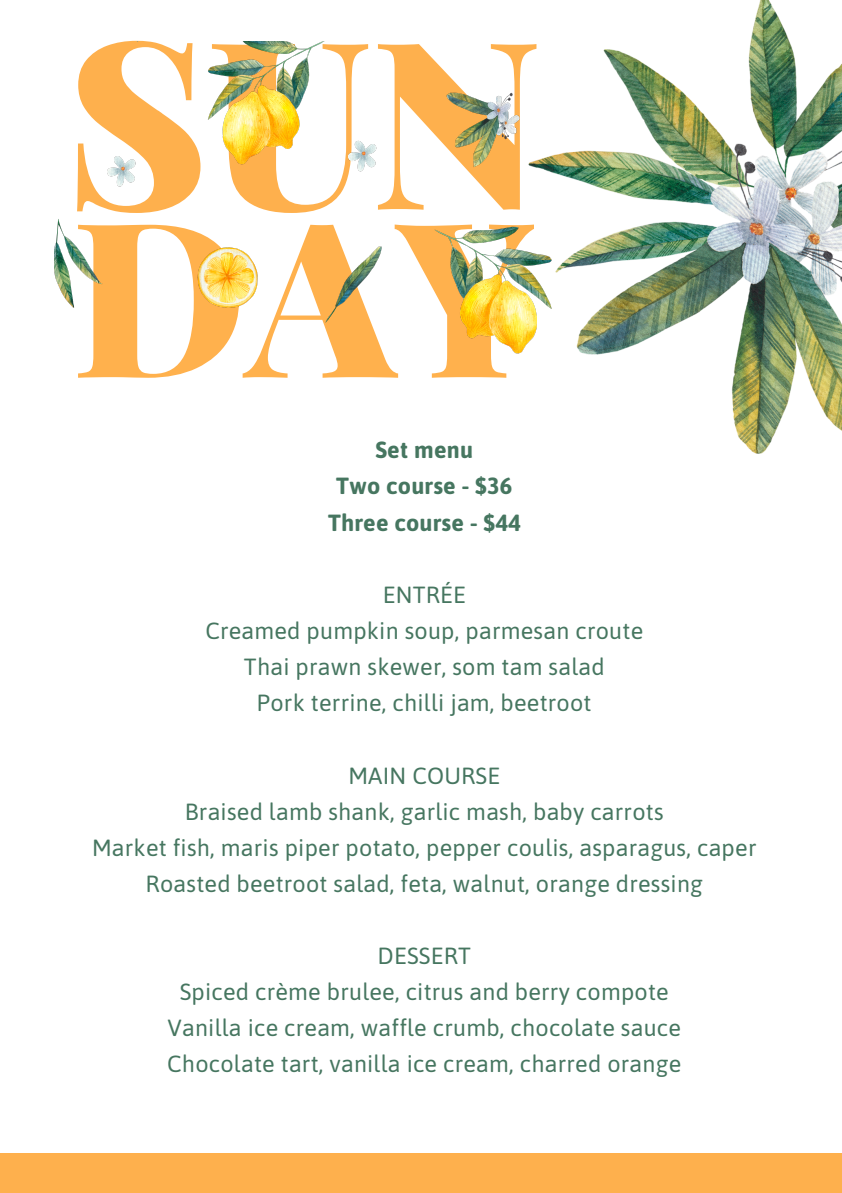
<style>
.page{position:relative;width:842px;height:1193px;background:#fff}
.page>*{position:absolute;margin:0;border:0;box-sizing:border-box;transform-origin:0 0}
.t1{font:900 233.8px "Playfair Display";color:#feb04d}
.t2{font:900 215.95px "Playfair Display";color:#ffb14d}
.t3{font:23.35px/36px "Asap";letter-spacing:.01em;color:#467660;text-align:center}
.t4{font:700 23.35px/36.5px "Asap";letter-spacing:.01em;color:#467660;text-align:center}
</style>
<div class="page">
<img style="left:55px;top:42px;width:442px;height:297px">
<img style="left:497px;top:0;width:345px;height:454px">
<div style="left:0;top:1152px;width:842px;height:40px;background:#feb04d"></div>
<h1 class="t1" style="left:66px;top:-43px;width:478px">SUN</h1>
<p class="t2" style="left:72px;top:144px;width:465px">DAY</p>
<p class="t4" style="left:328px;top:431px;width:194px">Set menu<br>Two course - $36<br>Three course - $44</p>
<p class="t3" style="left:205px;top:577px;width:439px">ENTRÉE<br>Creamed pumpkin soup, parmesan croute<br>Thai prawn skewer, som tam salad<br>Pork terrine, chilli jam, beetroot</p>
<p class="t3" style="left:92px;top:757px;width:666px">MAIN COURSE<br>Braised lamb shank, garlic mash, baby carrots<br>Market fish, maris piper potato, pepper coulis, asparagus, caper Roasted beetroot salad, feta, walnut, orange dressing</p>
<p class="t3" style="left:167px;top:937px;width:515px">DESSERT<br>Spiced crème brulee, citrus and berry compote Vanilla ice cream, waffle crumb, chocolate sauce Chocolate tart, vanilla ice cream, charred orange</p>
</div>
